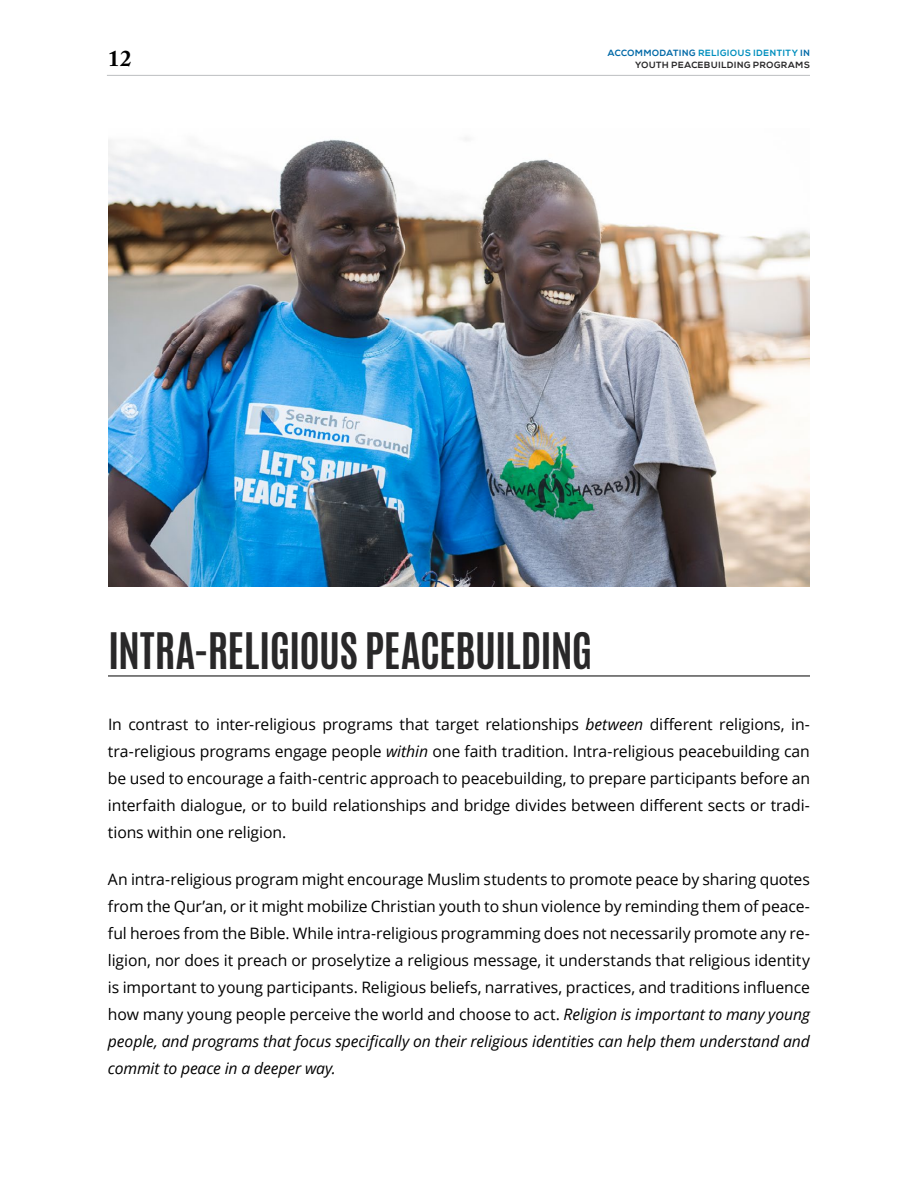
<style>
.page{position:relative;width:918px;height:1188px;background:#fff}
.page>*{position:absolute;margin:0;border:0;box-sizing:border-box;transform-origin:0 0}
.t1{font:700 42px "Antonio";letter-spacing:-.015em;color:#292829}
.t2{font:700 22.5px "Adobe Caslon Pro";color:#000}
.t3{font:15.75px/27px "Open Sans";letter-spacing:-.005em;color:#000;text-align:justify}
.t4{font:700 9px "Nexa";letter-spacing:.07em;color:#008fbe}
.t5{font:700 9px "Nexa";letter-spacing:.07em;color:#292829}
.s1{color:#0069a7}
.s2{font-style:italic}
</style>
<div class="page">
<hr style="left:107px;top:75px;width:703px;height:1px;background:#bcbec0">
<hr style="left:108px;top:676px;width:702px;height:1px;background:#000">
<img style="left:108px;top:138px;width:702px;height:448px">
<p class="t4" style="left:608px;top:48px;width:204px"><span class="s1">ACCOMMODATING</span> RELIGIOUS IDENTITY <span class="s1">IN</span></p>
<h2 class="t2" style="left:108px;top:45px;width:25px">12</h2>
<p class="t5" style="left:635px;top:59px;width:176px">YOUTH PEACEBUILDING PROGRAMS</p>
<h1 class="t1" style="left:108px;top:619px;width:486px">INTRA-RELIGIOUS PEACEBUILDING</h1>
<p class="t3" style="left:108px;top:710px;width:704px">In contrast to inter-religious programs that target relationships <span class="s2">between</span> different religions, in&shy;tra-religious programs engage people <span class="s2">within</span> one faith tradition. Intra-religious peacebuilding can be used to encourage a faith-centric approach to peacebuilding, to prepare participants before an interfaith dialogue, or to build relationships and bridge divides between different sects or tradi&shy;tions within one religion.</p>
<p class="t3" style="left:108px;top:865px;width:704px">An intra-religious program might encourage Muslim students to promote peace by sharing quotes from the Qur’an, or it might mobilize Christian youth to shun violence by reminding them of peace&shy;ful heroes from the Bible. While intra-religious programming does not necessarily promote any re&shy;ligion, nor does it preach or proselytize a religious message, it understands that religious identity is important to young participants. Religious beliefs, narratives, practices, and traditions influence how many young people perceive the world and choose to act. <span class="s2">Religion is important to many young people, and programs that focus specifically on their religious identities can help them understand and commit to peace in a deeper way.</span></p>
</div>
